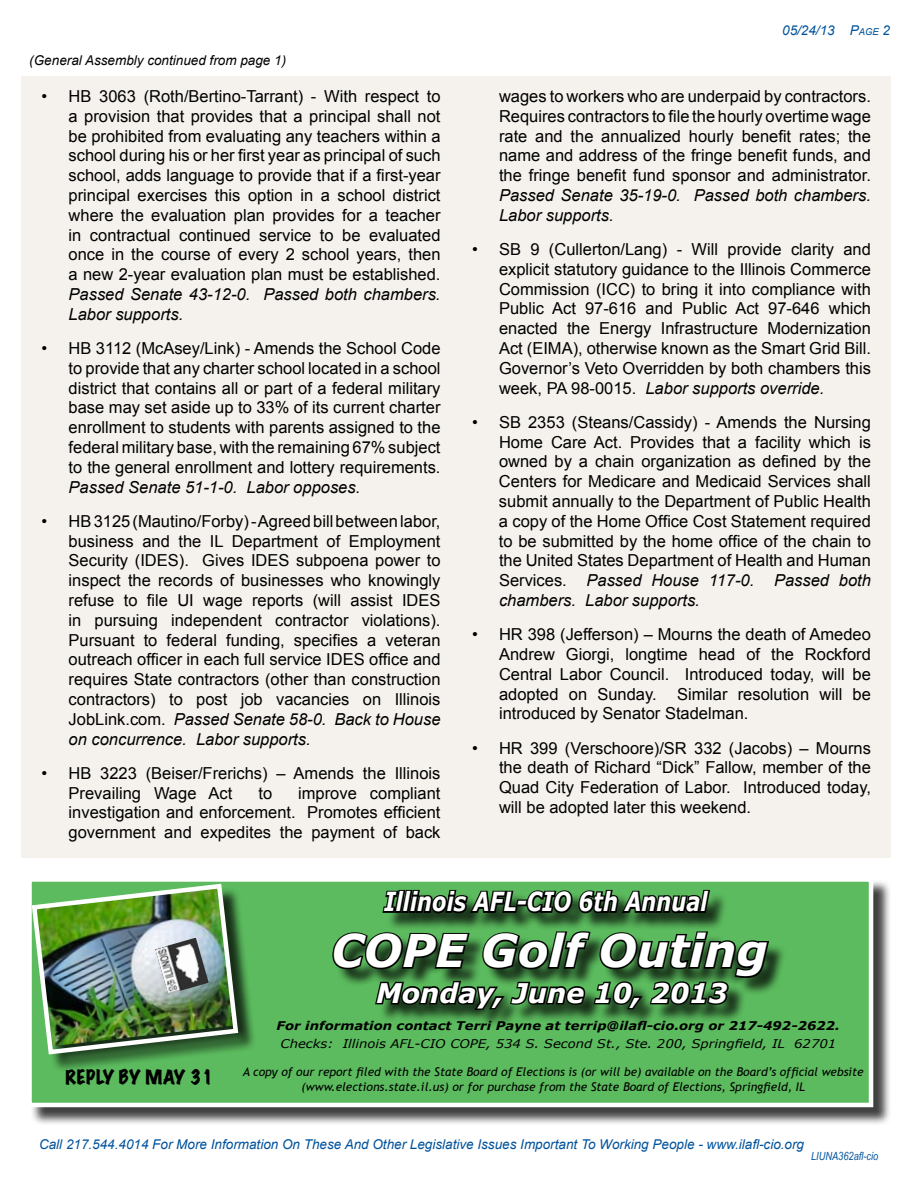
<style>
.page{position:relative;width:918px;height:1188px;background:#fff}
.page>*{position:absolute;margin:0;border:0;box-sizing:border-box;transform-origin:0 0}
.t1{font:italic 700 45px "Verdana";color:#fff}
.t2{font:italic 700 27px "Verdana";color:#fff}
.t3{font:italic 700 26.25px "Verdana";color:#fff;scale:.8 1}
.t4{font:expanded 18px "Marker Felt";letter-spacing:.03em;color:#000}
.t5{font:16.5px/19.8px "Arial";color:#000;text-align:justify}
.t6{font:italic 16.5px/19.8px "Arial";color:#000}
.t7{font:italic 13.5px "Arial";color:#00529c}
.t8{font:italic 13.5px "Arial";color:#000}
.t9{font:italic 13.5px "Arial";color:#00529c}
.t10{font:italic 12px/14.4px "Trebuchet MS";color:#000;text-align:center}
.t11{font:italic 12px "Verdana";color:#000;scale:1.1 1}
.t12{font:italic 700 12px "Verdana";color:#000;scale:1.1 1}
.t13{font:italic 11.25px "Arial Narrow";color:#00529c}
.s1{font-style:italic}
.s2{font-size:9.45px}
</style>
<div class="page">
<div style="left:21px;top:76px;width:870px;height:782px;background:#f5f2ed"></div>
<div style="left:29px;top:879px;width:862px;height:247px;background:#000;opacity:.75"></div>
<div style="left:30px;top:879px;width:841px;height:226px;background:#5bbb5e"></div>
<div style="left:335px;top:892px;width:452px;height:136px;background:#000;opacity:.75"></div>
<svg style="left:332px;top:889px;width:439px;height:122px"></svg>
<div style="left:27px;top:877px;width:846px;height:230px;border:4px solid #fff"></div>
<div style="left:34px;top:886px;width:222px;height:186px;background:#000;opacity:.75"></div>
<img style="left:29px;top:881px;width:212px;height:176px">
<img style="left:155px;top:938px;width:54px;height:56px">
<p class="t8" style="left:29px;top:52px;width:258px">(General Assembly continued from page 1)</p>
<p class="t5" style="left:69px;top:86px;width:373px;text-indent:-27px">• HB 3063 (Roth/Bertino-Tarrant) - With respect to a provision that provides that a principal shall not be prohibited from evaluating any teachers within a school during his or her first year as principal of such school, adds language to provide that if a first-year principal exercises this option in a school district where the evaluation plan provides for a teacher in contractual continued service to be evaluated once in the course of every 2 school years, then a new 2-year evaluation plan must be established.</p>
<p class="t6" style="left:69px;top:285px;width:373px">Passed Senate 43-12-0. Passed both chambers.<br>Labor supports.</p>
<p class="t5" style="left:69px;top:338px;width:373px;text-indent:-27px">• HB 3112 (McAsey/Link) - Amends the School Code to provide that any charter school located in a school district that contains all or part of a federal military base may set aside up to 33% of its current charter enrollment to students with parents assigned to the federal military base, with the remaining 67% subject to the general enrollment and lottery requirements.</p>
<p class="t6" style="left:69px;top:477px;width:293px">Passed Senate 51-1-0. Labor opposes.</p>
<p class="t5" style="left:69px;top:511px;width:374px;text-indent:-27px">• HB 3125 (Mautino/Forby) - Agreed bill between labor, business and the IL Department of Employment Security (IDES). Gives IDES subpoena power to inspect the records of businesses who knowingly refuse to file UI wage reports (will assist IDES in pursuing independent contractor violations).<br>Pursuant to federal funding, specifies a veteran outreach officer in each full service IDES office and requires State contractors (other than construction contractors) to post job vacancies on Illinois JobLink.com. <span class="s1">Passed Senate 58-0. Back to House on concurrence. Labor supports.</span></p>
<p class="t5" style="left:69px;top:763px;width:373px;text-indent:-27px">• HB 3223 (Beiser/Frerichs) – Amends the Illinois<br>Prevailing Wage Act</p>
<p class="t5" style="left:69px;top:783px;width:373px;text-indent:230px">improve compliant investigation and enforcement. Promotes efficient government and expedites the payment of back</p>
<p class="t5" style="left:258px;top:783px;width:15px">to</p>
<p class="t9" style="left:782px;top:22px;width:109px">05/24/13 P<span class="s2">age</span> 2</p>
<p class="t5" style="left:499px;top:87px;width:373px">wages to workers who are underpaid by contractors.<br>Requires contractors to file the hourly overtime wage rate and the annualized hourly benefit rates; the name and address of the fringe benefit funds, and the fringe benefit fund sponsor and administrator.</p>
<p class="t6" style="left:499px;top:186px;width:373px">Passed Senate 35-19-0. Passed both chambers.<br>Labor supports.</p>
<p class="t5" style="left:499px;top:240px;width:373px;text-indent:-27px">• SB 9 (Cullerton/Lang) - Will provide clarity and explicit statutory guidance to the Illinois Commerce Commission (ICC) to bring it into compliance with Public Act 97-616 and Public Act 97-646 which enacted the Energy Infrastructure Modernization Act (EIMA), otherwise known as the Smart Grid Bill.<br>Governor’s Veto Overridden by both chambers this week, PA 98-0015. <span class="s1">Labor supports override.</span></p>
<p class="t5" style="left:499px;top:412px;width:374px;text-indent:-27px">• SB 2353 (Steans/Cassidy) - Amends the Nursing Home Care Act. Provides that a facility which is owned by a chain organization as defined by the Centers for Medicare and Medicaid Services shall submit annually to the Department of Public Health a copy of the Home Office Cost Statement required to be submitted by the home office of the chain to the United States Department of Health and Human Services. <span class="s1">Passed House 117-0. Passed both chambers. Labor supports.</span></p>
<p class="t5" style="left:499px;top:625px;width:373px;text-indent:-27px">• HR 398 (Jefferson) – Mourns the death of Amedeo Andrew Giorgi, longtime head of the Rockford Central Labor Council. Introduced today, will be adopted on Sunday. Similar resolution will be introduced by Senator Stadelman.</p>
<p class="t5" style="left:499px;top:738px;width:373px;text-indent:-27px">• HR 399 (Verschoore)/SR 332 (Jacobs) – Mourns the death of Richard “Dick” Fallow, member of the Quad City Federation of Labor. Introduced today, will be adopted later this weekend.</p>
<h3 class="t3" style="left:384px;top:885px;width:406px">Illinois AFL-CIO 6th Annual</h3>
<h1 class="t1" style="left:331px;top:922px;width:438px">COPE Golf Outing</h1>
<h2 class="t2" style="left:376px;top:976px;width:353px">Monday, June 10, 2013</h2>
<p class="t12" style="left:277px;top:1018px;width:514px">For information contact Terri Payne at terrip@ilafl-cio.org or 217-492-2622.</p>
<p class="t11" style="left:280px;top:1036px;width:507px">Checks: Illinois AFL-CIO COPE, 534 S. Second St., Ste. 200, Springfield, IL 62701</p>
<p class="t4" style="left:65px;top:1064px;width:149px">REPLY BY MAY 31</p>
<p class="t10" style="left:243px;top:1065px;width:622px">A copy of our report filed with the State Board of Elections is (or will be) available on the Board’s official website (www.elections.state.il.us) or for purchase from the State Board of Elections, Springfield, IL</p>
<p class="t7" style="left:39px;top:1135px;width:767px">Call 217.544.4014 For More Information On These And Other Legislative Issues Important To Working People - www.ilafl-cio.org</p>
<p class="t13" style="left:811px;top:1148px;width:69px">Liuna362afl-cio</p>
</div>
